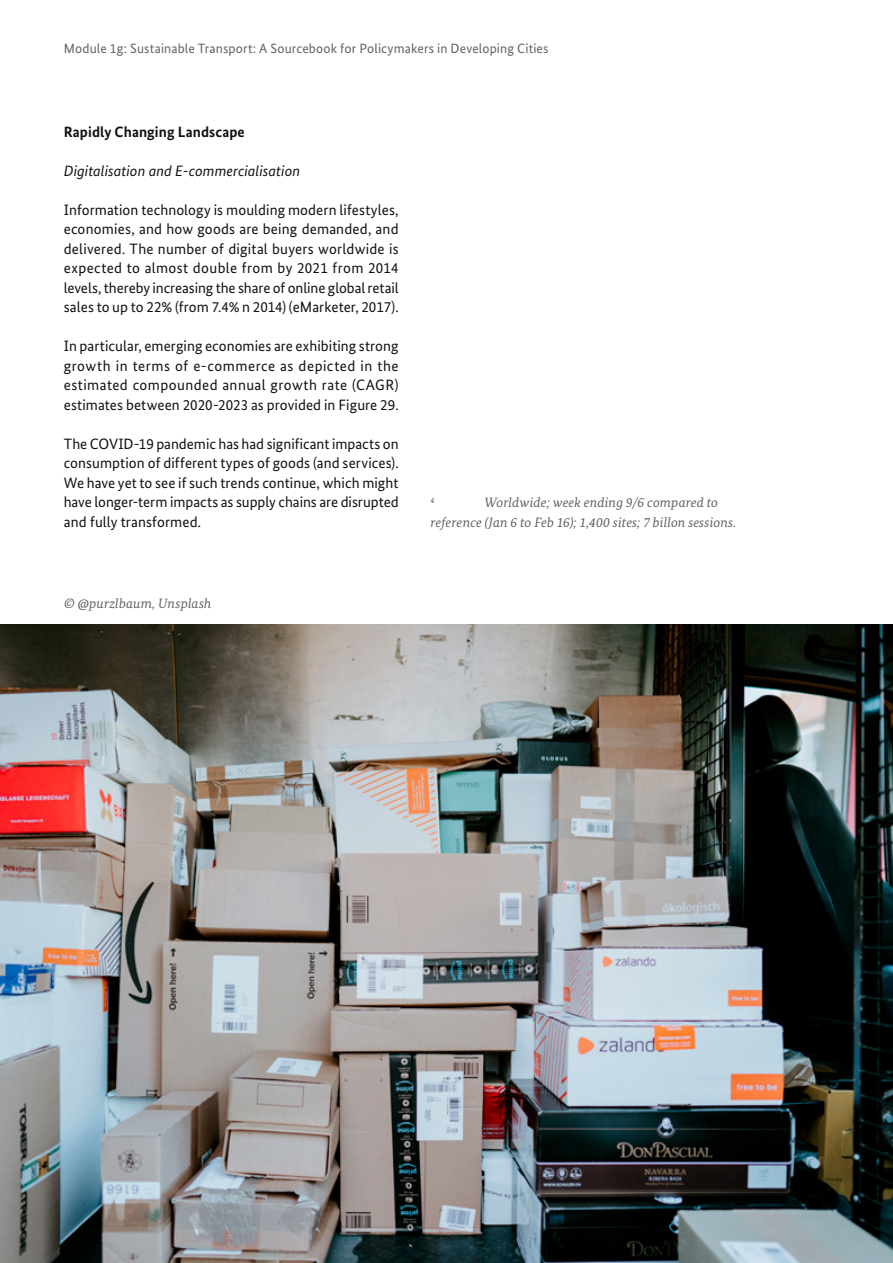
<style>
.page{position:relative;width:893px;height:1263px;background:#fff}
.page>*{position:absolute;margin:0;border:0;box-sizing:border-box;transform-origin:0 0}
.t1{font:15px/19.5px "Bundes Sans";color:#121212;text-align:justify}
.t2{font:italic 15px "Bundes Sans";letter-spacing:.005em;color:#121212}
.t3{font:700 15px "Bundes Sans";letter-spacing:.005em;color:#121212}
.t4{font:italic 13.5px/19.5px "Bundes Serif";letter-spacing:.01em;color:#606362}
.t5{font:13.5px "Bundes Sans";letter-spacing:.01em;color:#606362}
.t6{font:italic 7.8px "Bundes Serif";color:#606362}
</style>
<div class="page">
<img style="left:0;top:624px;width:893px;height:639px">
<p class="t5" style="left:64px;top:40px;width:486px">Module 1g: Sustainable Transport: A Sourcebook for Policymakers in Developing Cities</p>
<p class="t3" style="left:64px;top:122px;width:183px">Rapidly Changing Landscape</p>
<p class="t2" style="left:64px;top:161px;width:238px">Digitalisation and E-commercialisation</p>
<p class="t1" style="left:64px;top:199px;width:336px">Information technology is moulding modern lifestyles, economies, and how goods are being demanded, and delivered. The number of digital buyers worldwide is expected to almost double from by 2021 from 2014 levels, thereby increasing the share of online global retail sales to up to 22% (from 7.4% n 2014) (eMarketer, 2017).</p>
<p class="t1" style="left:64px;top:336px;width:336px">In particular, emerging economies are exhibiting strong growth in terms of e-commerce as depicted in the estimated compounded annual growth rate (CAGR) estimates between 2020-2023 as provided in Figure 29.</p>
<p class="t1" style="left:64px;top:433px;width:336px">The COVID-19 pandemic has had significant impacts on consumption of different types of goods (and services).<br>We have yet to see if such trends continue, which might have longer-term impacts as supply chains are disrupted and fully transformed.</p>
<p class="t4" style="left:64px;top:593px;width:149px">© @purzlbaum, Unsplash</p>
<p class="t4" style="left:431px;top:492px;width:307px;text-indent:54px">Worldwide; week ending 9/6 compared to reference (Jan 6 to Feb 16); 1,400 sites; 7 billon sessions.</p>
<p class="t6" style="left:431px;top:495px;width:5px">4</p>
</div>
